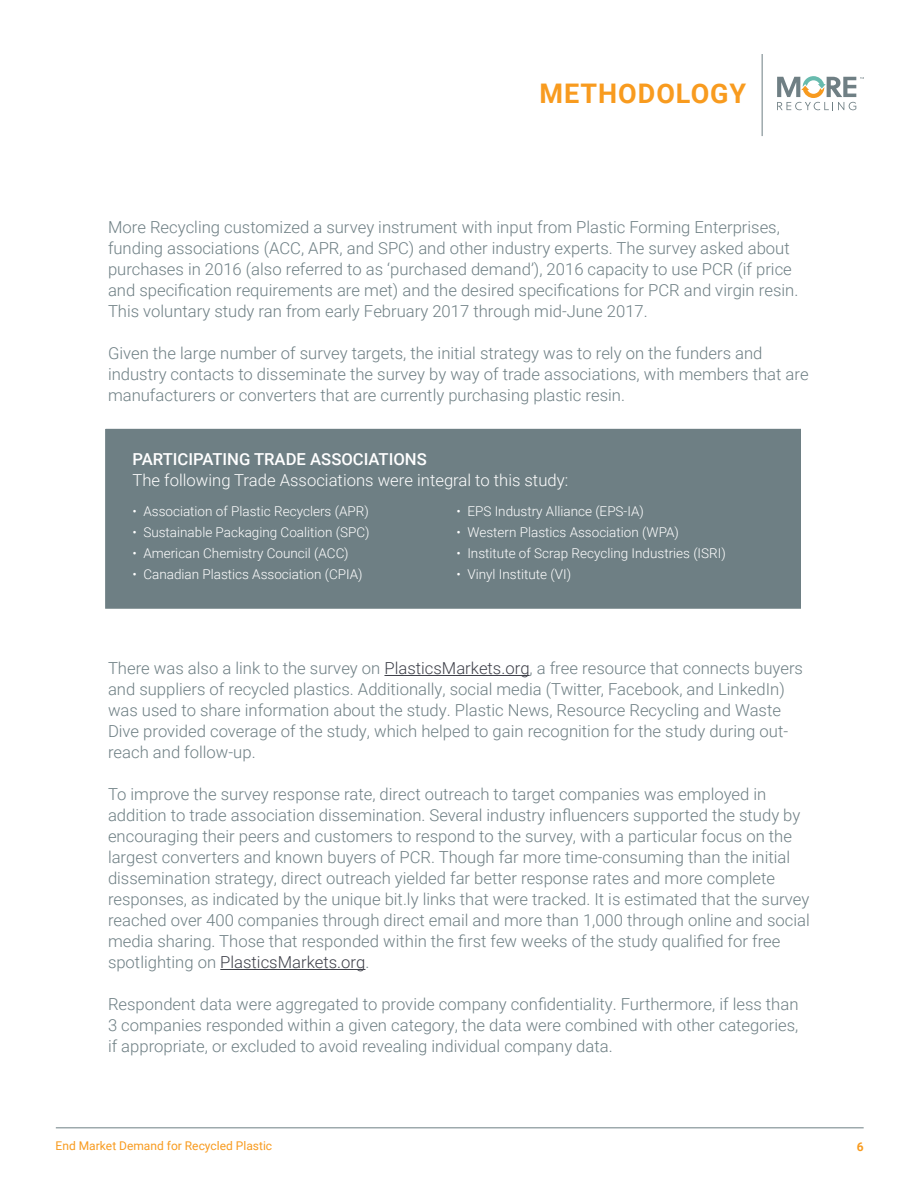
<style>
.page{position:relative;width:918px;height:1188px;background:#fff}
.page>*{position:absolute;margin:0;border:0;box-sizing:border-box;transform-origin:0 0}
.t1{font:700 27px "Roboto";letter-spacing:.035em;color:#f89b1f}
.t2{font:300 16.5px/21px "Roboto";color:#6e7f84}
.t3{font:300 16.5px "Roboto";color:#fff}
.t4{font:500 16.5px "Roboto";color:#fff}
.t5{font:300 13.5px "Roboto";color:#fff}
.t6{font:12px "Roboto";color:#f89b1f}
.t7{font:700 12px "Roboto";color:#f89b1f}
.s1{color:#3e4049}
</style>
<div class="page">
<hr style="left:56px;top:1127px;width:808px;height:1px;background:#6e7f84">
<hr style="left:762px;top:54px;width:1px;height:82px;background:#6e7f84">
<svg style="left:777px;top:76px;width:87px;height:34px"></svg>
<div style="left:96px;top:420px;width:714px;height:198px;background:#6e7f84;border:9px solid #fff"></div>
<hr style="left:384px;top:675px;width:146px;height:1px;background:#3e4049">
<hr style="left:220px;top:969px;width:145px;height:1px;background:#3e4049">
<h1 class="t1" style="left:540px;top:75px;width:208px">METHODOLOGY</h1>
<p class="t2" style="left:108px;top:216px;width:692px">More Recycling customized a survey instrument with input from Plastic Forming Enterprises, funding associations (ACC, APR, and SPC) and other industry experts. The survey asked about purchases in 2016 (also referred to as ‘purchased demand’), 2016 capacity to use PCR (if price and specification requirements are met) and the desired specifications for PCR and virgin resin.<br>This voluntary study ran from early February 2017 through mid-June 2017.</p>
<p class="t2" style="left:108px;top:342px;width:702px">Given the large number of survey targets, the initial strategy was to rely on the funders and industry contacts to disseminate the survey by way of trade associations, with members that are manufacturers or converters that are currently purchasing plastic resin.</p>
<p class="t4" style="left:132px;top:448px;width:296px">PARTICIPATING TRADE ASSOCIATIONS</p>
<p class="t3" style="left:132px;top:469px;width:437px">The following Trade Associations were integral to this study:</p>
<p class="t5" style="left:132px;top:502px;width:238px">• Association of Plastic Recyclers (APR)</p>
<p class="t5" style="left:456px;top:502px;width:189px">• EPS Industry Alliance (EPS-IA)</p>
<p class="t5" style="left:132px;top:523px;width:238px">• Sustainable Packaging Coalition (SPC)</p>
<p class="t5" style="left:456px;top:523px;width:224px">• Western Plastics Association (WPA)</p>
<p class="t5" style="left:132px;top:544px;width:218px">• American Chemistry Council (ACC)</p>
<p class="t5" style="left:456px;top:544px;width:271px">• Institute of Scrap Recycling Industries (ISRI)</p>
<p class="t5" style="left:132px;top:565px;width:232px">• Canadian Plastics Association (CPIA)</p>
<p class="t5" style="left:456px;top:565px;width:116px">• Vinyl Institute (VI)</p>
<p class="t2" style="left:108px;top:657px;width:697px">There was also a link to the survey on <span class="s1">PlasticsMarkets.org</span>, a free resource that connects buyers and suppliers of recycled plastics. Additionally, social media (Twitter, Facebook, and LinkedIn) was used to share information about the study. Plastic News, Resource Recycling and Waste Dive provided coverage of the study, which helped to gain recognition for the study during out&shy;reach and follow-up.</p>
<p class="t2" style="left:108px;top:783px;width:703px">To improve the survey response rate, direct outreach to target companies was employed in addition to trade association dissemination. Several industry influencers supported the study by encouraging their peers and customers to respond to the survey, with a particular focus on the largest converters and known buyers of PCR. Though far more time-consuming than the initial dissemination strategy, direct outreach yielded far better response rates and more complete responses, as indicated by the unique bit.ly links that were tracked. It is estimated that the survey reached over 400 companies through direct email and more than 1,000 through online and social media sharing. Those that responded within the first few weeks of the study qualified for free spotlighting on <span class="s1">PlasticsMarkets.org</span>.</p>
<p class="t2" style="left:108px;top:993px;width:692px;text-align:justify">Respondent data were aggregated to provide company confidentiality. Furthermore, if less than 3 companies responded within a given category, the data were combined with other categories, if appropriate, or excluded to avoid revealing individual company data.</p>
<p class="t6" style="left:56px;top:1138px;width:218px">End Market Demand for Recycled Plastic</p>
<p class="t7" style="left:857px;top:1138px;width:8px">6</p>
</div>
